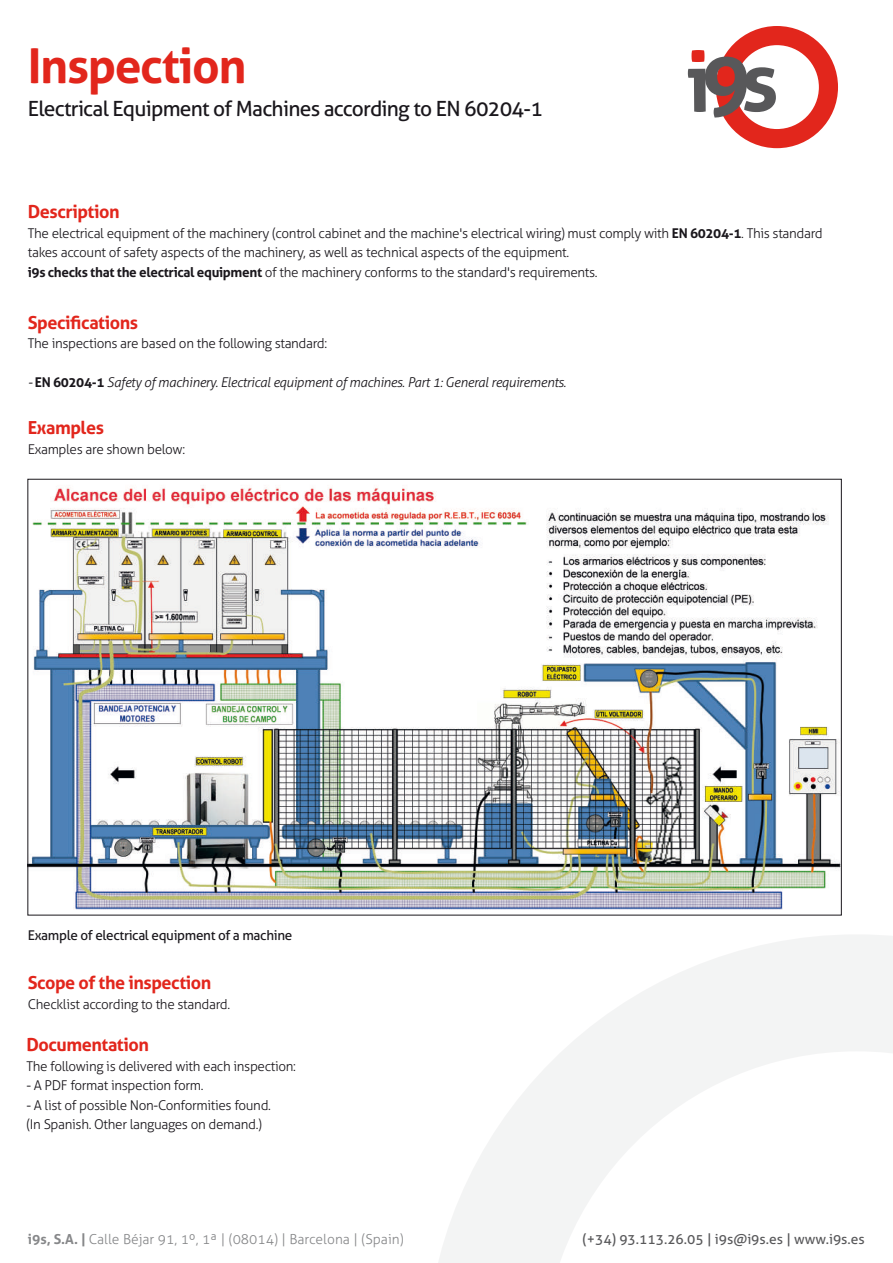
<style>
.page{position:relative;width:893px;height:1263px;background:#fff}
.page>*{position:absolute;margin:0;border:0;box-sizing:border-box;transform-origin:0 0}
.t1{font:700 48px "Aller";letter-spacing:-.03em;color:#e2261c}
.t2{font:21px "Aller";letter-spacing:-.035em;color:#1a171c}
.t3{font:700 18px "Aller";letter-spacing:-.025em;color:#e2261c}
.t4{font:300 13.8px "Aller";color:#87888a}
.t5{font:13.8px "Aller";color:#58585a}
.t6{font:300 13.5px/19.5px "Aller";letter-spacing:-.025em;color:#1a171c}
.t7{font:italic 300 13.5px "Aller";letter-spacing:-.025em;color:#1a171c}
.t8{font:13.5px "Aller";letter-spacing:-.025em;color:#1a171c}
.s1{font-weight:700}
.s2{font-weight:700;font-style:normal}
</style>
<div class="page">
<svg style="left:439px;top:935px;width:454px;height:328px"></svg>
<div style="left:716px;top:26px;width:122px;height:122px;border:19px solid #e2261c;border-radius:50%"></div>
<svg style="left:688px;top:50px;width:88px;height:68px"></svg>
<img style="left:29px;top:485px;width:811px;height:425px">
<h1 class="t1" style="left:28px;top:36px;width:220px">Inspection</h1>
<h2 class="t2" style="left:28px;top:95px;width:517px">Electrical Equipment of Machines according to EN 60204-1</h2>
<h3 class="t3" style="left:28px;top:201px;width:93px">Description</h3>
<p class="t6" style="left:28px;top:223px;width:796px">The electrical equipment of the machinery (control cabinet and the machine's electrical wiring) must comply with <span class="s1">EN 60204-1</span>. This standard takes account of safety aspects of the machinery, as well as technical aspects of the equipment.<br><span class="s1">i9s checks that the electrical equipment</span> of the machinery conforms to the standard's requirements.</p>
<h3 class="t3" style="left:28px;top:311px;width:112px">Specifications</h3>
<p class="t6" style="left:28px;top:334px;width:301px">The inspections are based on the following standard:</p>
<p class="t7" style="left:28px;top:374px;width:540px">- <span class="s2">EN 60204-1</span> Safety of machinery. Electrical equipment of machines. Part 1: General requirements.</p>
<h3 class="t3" style="left:28px;top:417px;width:78px">Examples</h3>
<p class="t6" style="left:28px;top:439px;width:159px">Examples are shown below:</p>
<p class="t8" style="left:28px;top:927px;width:266px">Example of electrical equipment of a machine</p>
<h3 class="t3" style="left:28px;top:972px;width:185px">Scope of the inspection</h3>
<p class="t6" style="left:28px;top:994px;width:204px">Checklist according to the standard.</p>
<h3 class="t3" style="left:26px;top:1034px;width:124px">Documentation</h3>
<p class="t6" style="left:26px;top:1056px;width:271px">The following is delivered with each inspection:</p>
<p class="t6" style="left:26px;top:1076px;width:179px">- A PDF format inspection form.</p>
<p class="t6" style="left:26px;top:1095px;width:246px">- A list of possible Non-Conformities found. (In Spanish. Other languages on demand.)</p>
<p class="t4" style="left:28px;top:1230px;width:377px"><span class="s1">i9s, S.A. |</span> Calle Béjar 91, 1º, 1ª | (08014) | Barcelona | (Spain)</p>
<p class="t5" style="left:582px;top:1230px;width:284px">(+34) 93.113.26.05 | i9s@i9s.es | www.i9s.es</p>
</div>
